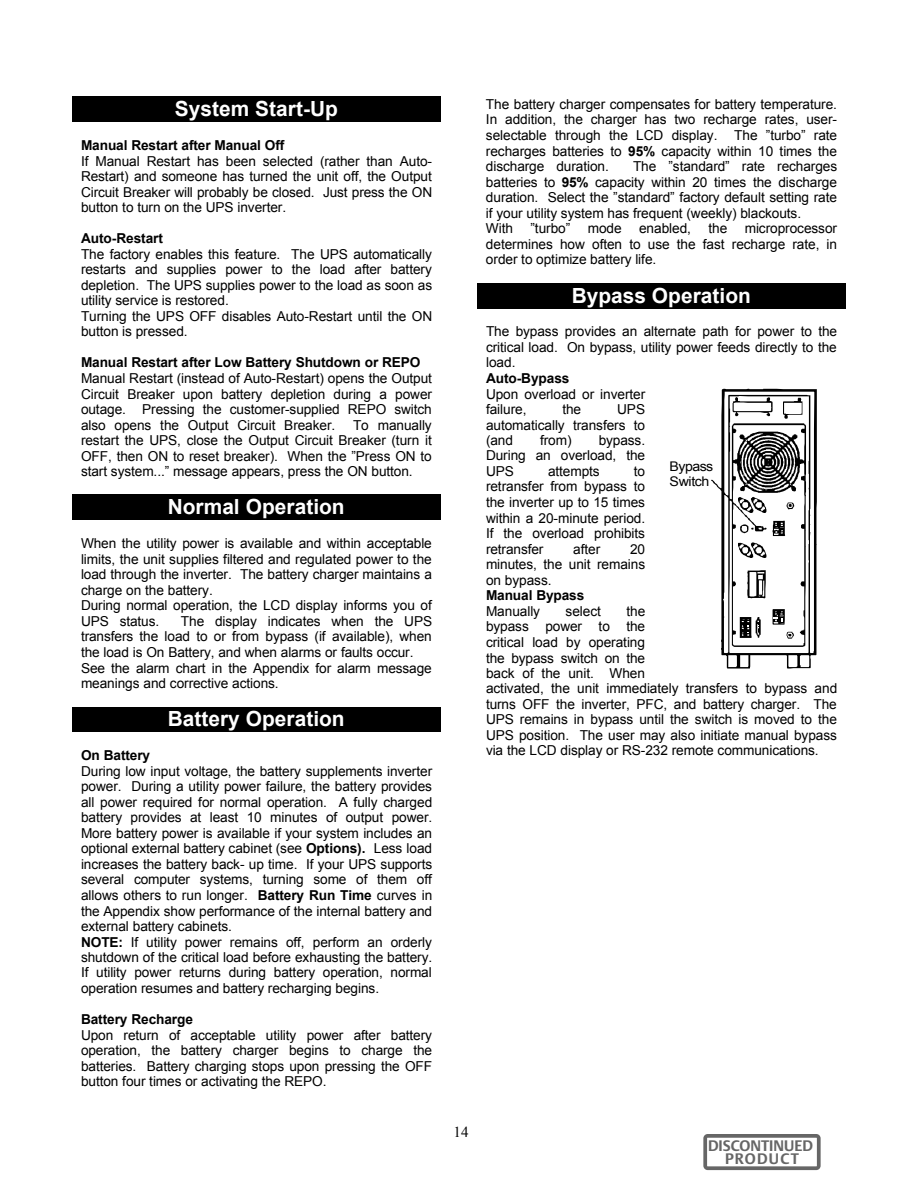
<style>
.page{position:relative;width:918px;height:1188px;background:#fff}
.page>*{position:absolute;margin:0;border:0;box-sizing:border-box;transform-origin:0 0}
.t1{font:700 20.85px "Arial";color:#fff}
.t2{font:700 15.15px/13.5px "DTL Argo T";color:#666;text-align:center}
.t3{font:15.15px "Times New Roman";color:#000}
.t4{font:13.65px/15.5px "Arial";letter-spacing:-.005em;color:#000;text-align:justify}
.t5{font:700 13.65px "Arial";letter-spacing:-.01em;color:#000}
.t6{font:13.35px/14.7px "Arial";letter-spacing:-.03em;color:#000;scale:1.06 1}
.s1{font-weight:700}
</style>
<div class="page">
<div style="left:73px;top:97px;width:367px;height:24px;background:#000"></div>
<hr style="left:73px;top:96px;width:367px;height:1px;background:#000">
<svg style="left:72px;top:96px;width:1px;height:26px"></svg>
<hr style="left:73px;top:121px;width:367px;height:1px;background:#000">
<svg style="left:440px;top:96px;width:1px;height:26px"></svg>
<div style="left:73px;top:495px;width:367px;height:24px;background:#000"></div>
<svg style="left:72px;top:495px;width:1px;height:25px"></svg>
<hr style="left:73px;top:519px;width:367px;height:1px;background:#000">
<svg style="left:440px;top:495px;width:1px;height:25px"></svg>
<div style="left:73px;top:707px;width:367px;height:25px;background:#000"></div>
<svg style="left:72px;top:707px;width:1px;height:25px"></svg>
<hr style="left:73px;top:732px;width:367px;height:1px;background:#000">
<svg style="left:440px;top:707px;width:1px;height:25px"></svg>
<div style="left:478px;top:284px;width:367px;height:24px;background:#000"></div>
<hr style="left:478px;top:283px;width:367px;height:1px;background:#000">
<svg style="left:477px;top:283px;width:1px;height:26px"></svg>
<hr style="left:478px;top:308px;width:367px;height:1px;background:#000">
<svg style="left:845px;top:283px;width:1px;height:26px"></svg>
<svg style="left:711px;top:389px;width:106px;height:280px"></svg>
<svg style="left:703px;top:1134px;width:118px;height:36px"></svg>
<h1 class="t1" style="left:175px;top:95px;width:164px">System Start-Up</h1>
<p class="t5" style="left:81px;top:136px;width:205px">Manual Restart after Manual Off</p>
<p class="t4" style="left:81px;top:153px;width:353px">If Manual Restart has been selected (rather than Auto-Restart) and someone has turned the unit off, the Output Circuit Breaker will probably be closed. Just press the ON button to turn on the UPS inverter.</p>
<p class="t5" style="left:81px;top:229px;width:84px">Auto-Restart</p>
<p class="t4" style="left:81px;top:246px;width:353px;text-align:left">The factory enables this feature. The UPS automatically restarts and supplies power to the load after battery depletion. The UPS supplies power to the load as soon as utility service is restored.<br>Turning the UPS OFF disables Auto-Restart until the ON button is pressed.</p>
<p class="t5" style="left:81px;top:353px;width:341px">Manual Restart after Low Battery Shutdown or REPO</p>
<p class="t4" style="left:81px;top:370px;width:353px">Manual Restart (instead of Auto-Restart) opens the Output Circuit Breaker upon battery depletion during a power outage. Pressing the customer-supplied REPO switch also opens the Output Circuit Breaker.</p>
<p class="t4" style="left:81px;top:417px;width:353px;text-indent:272px">To manually restart the UPS, close the Output Circuit Breaker (turn it OFF, then ON to reset breaker). When the ”Press ON to start system...” message appears, press the ON button.</p>
<h1 class="t1" style="left:168px;top:493px;width:178px">Normal Operation</h1>
<p class="t4" style="left:81px;top:536px;width:353px;text-align:left">When the utility power is available and within acceptable limits, the unit supplies filtered and regulated power to the load through the inverter. The battery charger maintains a charge on the battery.<br>During normal operation, the LCD display informs you of UPS status.</p>
<p class="t4" style="left:81px;top:613px;width:353px;text-align:left;text-indent:100px">The display indicates when the UPS transfers the load to or from bypass (if available), when the load is On Battery, and when alarms or faults occur.<br>See the alarm chart in the Appendix for alarm message meanings and corrective actions.</p>
<h1 class="t1" style="left:168px;top:705px;width:178px">Battery Operation</h1>
<p class="t5" style="left:81px;top:746px;width:71px">On Battery</p>
<p class="t4" style="left:81px;top:763px;width:353px;text-align:left">During low input voltage, the battery supplements inverter power. During a utility power failure, the battery provides all power required for normal operation. A fully charged battery provides at least 10 minutes of output power.<br>More battery power is available if your system includes an optional external battery cabinet (see <span class="s1">Options).</span> Less load increases the battery back- up time. If your UPS supports several computer systems, turning some of them off allows others to run longer. <span class="s1">Battery Run Time</span> curves in the Appendix show performance of the internal battery and external battery cabinets.<br><span class="s1">NOTE:</span> If utility power remains off, perform an orderly shutdown of the critical load before exhausting the battery.<br>If utility power returns during battery operation, normal operation resumes and battery recharging begins.</p>
<p class="t5" style="left:81px;top:1010px;width:114px">Battery Recharge</p>
<p class="t4" style="left:81px;top:1027px;width:353px">Upon return of acceptable utility power after battery operation, the battery charger begins to charge the batteries. Battery charging stops upon pressing the OFF button four times or activating the REPO.</p>
<p class="t4" style="left:486px;top:96px;width:353px">The battery charger compensates for battery temperature.<br>In addition, the charger has two recharge rates, user&shy;selectable through the LCD display. The ”turbo” rate recharges batteries to <span class="s1">95%</span> capacity within 10 times the discharge duration.</p>
<p class="t4" style="left:486px;top:159px;width:353px;text-align:left;text-indent:147px">The ”standard” rate recharges batteries to <span class="s1">95%</span> capacity within 20 times the discharge duration. Select the ”standard” factory default setting rate if your utility system has frequent (weekly) blackouts.<br>With</p>
<p class="t4" style="left:531px;top:221px;width:41px">”turbo”</p>
<p class="t4" style="left:588px;top:221px;width:35px">mode</p>
<p class="t4" style="left:639px;top:221px;width:53px">enabled,</p>
<p class="t4" style="left:708px;top:221px;width:20px">the</p>
<p class="t4" style="left:486px;top:221px;width:353px;text-indent:259px">microprocessor determines how often to use the fast recharge rate, in order to optimize battery life.</p>
<h1 class="t1" style="left:572px;top:282px;width:181px">Bypass Operation</h1>
<p class="t4" style="left:486px;top:324px;width:353px">The bypass provides an alternate path for power to the critical load. On bypass, utility power feeds directly to the load.</p>
<p class="t5" style="left:486px;top:369px;width:85px">Auto-Bypass</p>
<p class="t4" style="left:486px;top:386px;width:161px">Upon overload or inverter failure,</p>
<p class="t4" style="left:486px;top:402px;width:161px;text-indent:131px">UPS automatically transfers to (and</p>
<p class="t4" style="left:562px;top:402px;width:20px">the</p>
<p class="t4" style="left:540px;top:433px;width:33px">from)</p>
<p class="t4" style="left:486px;top:433px;width:161px;text-indent:113px">bypass.<br>During an overload, the UPS</p>
<p class="t6" style="left:670px;top:459px;width:43px">Bypass<br>Switch</p>
<p class="t4" style="left:486px;top:464px;width:161px;text-indent:148px">to retransfer from bypass to the inverter up to 15 times within a 20-minute period.<br>If the overload prohibits retransfer</p>
<p class="t4" style="left:548px;top:464px;width:53px">attempts</p>
<p class="t4" style="left:573px;top:541px;width:28px">after</p>
<p class="t4" style="left:486px;top:541px;width:161px;text-indent:144px">20 minutes, the unit remains on bypass.</p>
<p class="t5" style="left:486px;top:586px;width:100px">Manual Bypass</p>
<p class="t4" style="left:486px;top:603px;width:56px">Manually</p>
<p class="t4" style="left:566px;top:603px;width:37px">select</p>
<p class="t4" style="left:486px;top:603px;width:353px;text-align:left;text-indent:140px">the<br>bypass power to the<br>critical load by operating<br>the bypass switch on the<br>back of the unit. When<br>activated, the unit immediately transfers to bypass and turns OFF the inverter, PFC, and battery charger. The UPS remains in bypass until the switch is moved to the UPS position. The user may also initiate manual bypass via the LCD display or RS-232 remote communications.</p>
<p class="t3" style="left:454px;top:1122px;width:17px">14</p>
<p class="t2" style="left:708px;top:1139px;width:106px">DISCONTINUED<br>PRODUCT</p>
</div>
